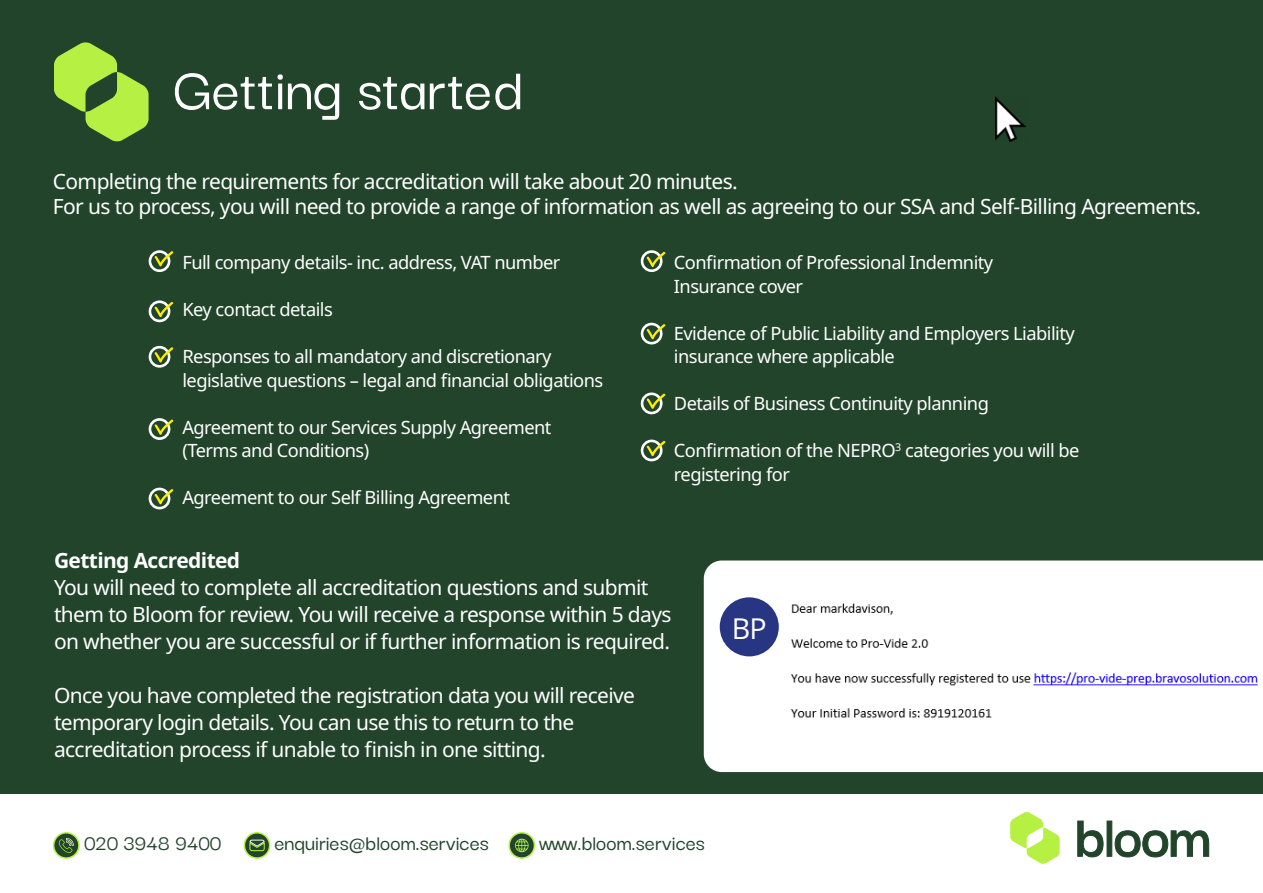
<style>
.page{position:relative;width:1263px;height:893px;background:#fff}
.page>*{position:absolute;margin:0;border:0;box-sizing:border-box;transform-origin:0 0}
.t1{font:500 63px "Darker Grotesque";color:#fff}
.t2{font:28.65px "Open Sans";color:#fff}
.t3{font:500 22.5px "Darker Grotesque";color:#22442b}
.t4{font:21px/27px "Noto Sans";letter-spacing:-.03em;color:#fff}
.t5{font:700 21px "Noto Sans";letter-spacing:-.03em;color:#fff}
.t6{font:18.3px/23.5px "Noto Sans";letter-spacing:-.03em;color:#fff}
</style>
<div class="page">
<div style="left:0;top:0;width:1263px;height:793px;background:#22442b"></div>
<svg style="left:1077px;top:820px;width:26px;height:37px"></svg>
<div style="left:1107px;top:821px;width:5px;height:35px;background:#22442b;border:1px solid #22442b"></div>
<svg style="left:1114px;top:830px;width:95px;height:27px"></svg>
<svg style="left:1010px;top:812px;width:50px;height:52px"></svg>
<svg style="left:54px;top:42px;width:95px;height:100px"></svg>
<svg style="left:509px;top:833px;width:25px;height:25px"></svg>
<div style="left:508px;top:832px;width:27px;height:27px;border:2px solid #b6f043;border-radius:50%"></div>
<svg style="left:244px;top:833px;width:26px;height:25px"></svg>
<div style="left:244px;top:832px;width:26px;height:27px;border:2px solid #b6f043;border-radius:50%"></div>
<svg style="left:54px;top:833px;width:25px;height:25px"></svg>
<div style="left:53px;top:832px;width:27px;height:27px;border:2px solid #b6f043;border-radius:50%"></div>
<svg style="left:515px;top:839px;width:14px;height:13px"></svg>
<svg style="left:249px;top:839px;width:16px;height:12px"></svg>
<svg style="left:59px;top:838px;width:15px;height:15px"></svg>
<div style="left:149px;top:250px;width:21px;height:22px;border:3px solid #fff;border-radius:50%"></div>
<div style="left:149px;top:300px;width:21px;height:22px;border:3px solid #fff;border-radius:50%"></div>
<div style="left:149px;top:346px;width:21px;height:22px;border:3px solid #fff;border-radius:50%"></div>
<div style="left:149px;top:418px;width:21px;height:22px;border:3px solid #fff;border-radius:50%"></div>
<div style="left:149px;top:488px;width:21px;height:21px;border:3px solid #fff;border-radius:50%"></div>
<div style="left:641px;top:250px;width:21px;height:22px;border:3px solid #fff;border-radius:50%"></div>
<div style="left:641px;top:323px;width:21px;height:21px;border:3px solid #fff;border-radius:50%"></div>
<div style="left:641px;top:392px;width:21px;height:22px;border:3px solid #fff;border-radius:50%"></div>
<div style="left:641px;top:440px;width:21px;height:21px;border:3px solid #fff;border-radius:50%"></div>
<svg style="left:154px;top:251px;width:19px;height:16px"></svg>
<svg style="left:154px;top:301px;width:19px;height:16px"></svg>
<svg style="left:154px;top:347px;width:19px;height:16px"></svg>
<svg style="left:154px;top:419px;width:19px;height:16px"></svg>
<svg style="left:154px;top:489px;width:19px;height:16px"></svg>
<svg style="left:647px;top:440px;width:18px;height:16px"></svg>
<svg style="left:647px;top:393px;width:18px;height:16px"></svg>
<svg style="left:647px;top:324px;width:18px;height:16px"></svg>
<svg style="left:647px;top:251px;width:18px;height:16px"></svg>
<div style="left:704px;top:560px;width:559px;height:212px;background:#fff"></div>
<div style="left:770px;top:577px;width:493px;height:178px;background:#fff"></div>
<div style="left:720px;top:597px;width:59px;height:59px;background:#283583;border-radius:50%"></div>
<img style="left:995px;top:97px;width:30px;height:44px">
<h1 class="t1" style="left:173px;top:53px;width:351px">Getting started</h1>
<p class="t4" style="left:53px;top:169px;width:1150px;line-height:25.2px">Completing the requirements for accreditation will take about 20 minutes.<br>For us to process, you will need to provide a range of information as well as agreeing to our SSA and Self-Billing Agreements.</p>
<p class="t6" style="left:182px;top:251px;width:380px">Full company details- inc. address, VAT number</p>
<p class="t6" style="left:182px;top:298px;width:152px">Key contact details</p>
<p class="t6" style="left:182px;top:345px;width:422px">Responses to all mandatory and discretionary legislative questions – legal and financial obligations</p>
<p class="t6" style="left:182px;top:416px;width:371px">Agreement to our Services Supply Agreement (Terms and Conditions)</p>
<p class="t6" style="left:182px;top:486px;width:329px">Agreement to our Self Billing Agreement</p>
<p class="t6" style="left:674px;top:251px;width:321px">Confirmation of Professional Indemnity<br>Insurance cover</p>
<p class="t6" style="left:674px;top:322px;width:402px">Evidence of Public Liability and Employers Liability insurance where applicable</p>
<p class="t6" style="left:674px;top:392px;width:316px">Details of Business Continuity planning</p>
<p class="t6" style="left:674px;top:439px;width:407px">Confirmation of the NEPRO<sup>3</sup> categories you will be registering for</p>
<p class="t5" style="left:54px;top:549px;width:188px">Getting Accredited</p>
<p class="t4" style="left:54px;top:574px;width:619px">You will need to complete all accreditation questions and submit them to Bloom for review. You will receive a response within 5 days on whether you are successful or if further information is required.</p>
<p class="t4" style="left:54px;top:682px;width:582px">Once you have completed the registration data you will receive temporary login details. You can use this to return to the accreditation process if unable to finish in one sitting.</p>
<p class="t3" style="left:84px;top:830px;width:139px">020 3948 9400</p>
<p class="t3" style="left:274px;top:830px;width:216px">enquiries@bloom.services</p>
<p class="t3" style="left:539px;top:830px;width:167px">www.bloom.services</p>
<h2 class="t2" style="left:732px;top:609px;width:36px">BP</h2>
</div>
